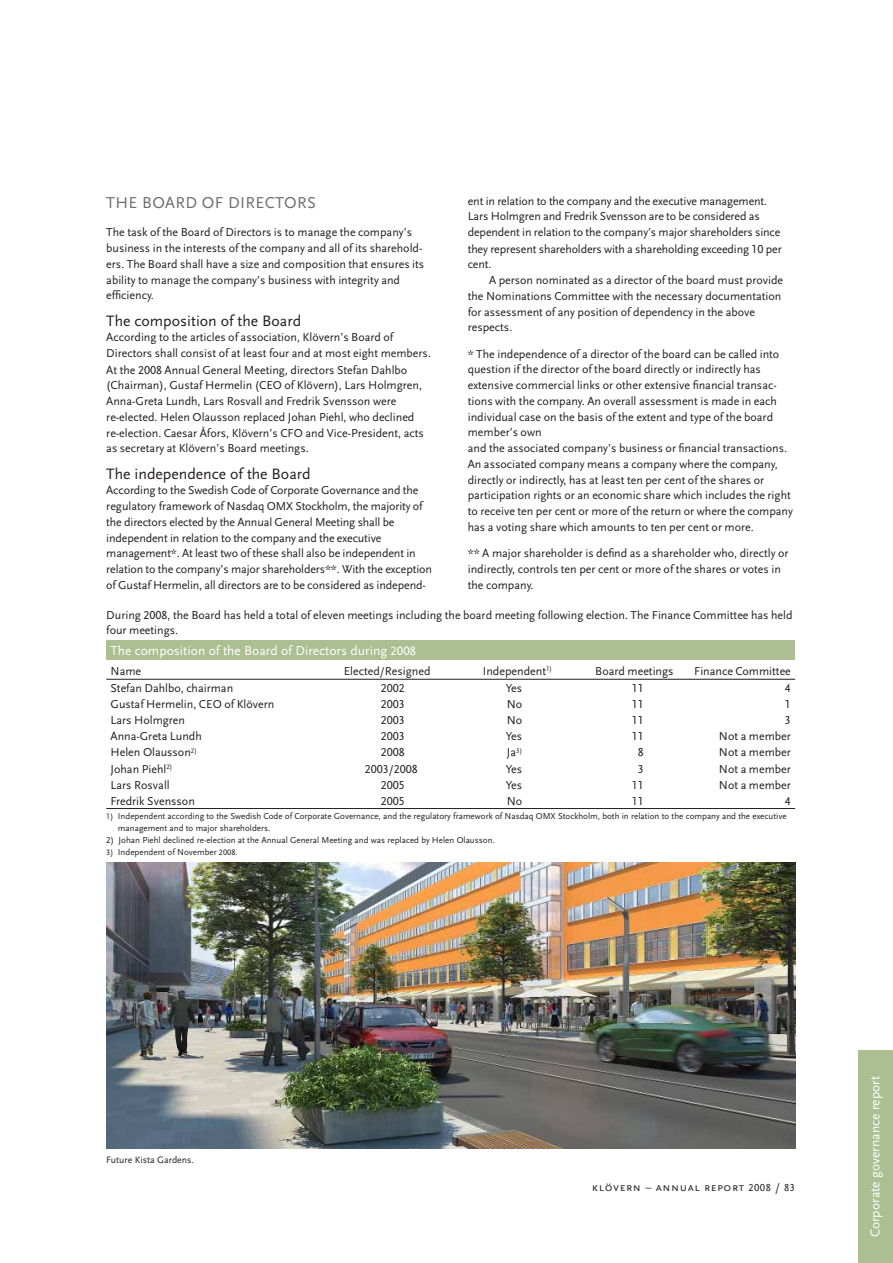
<style>
.page{position:relative;width:893px;height:1263px;background:#fff}
.page>*{position:absolute;margin:0;border:0;box-sizing:border-box;transform-origin:0 0}
.t1{font:16.5px "Scala Sans";letter-spacing:.02em;color:#6c6d70}
.t2{font:15.75px "Scala Sans";color:#231f20}
.t3{font:13.5px "Scala Sans";color:#fff}
.t4{font:12px/15.8px "Scala Sans";color:#231f20}
.t5{font:12px "Scala Sans Caps";color:#231f20}
.t6{font:12px "Scala Sans Caps";letter-spacing:.05em;color:#231f20}
.t7{font:9.75px "Scala Sans";color:#231f20}
.t8{font:9px/12px "Scala Sans";color:#231f20}
.s1{font-family:"Scala Sans Caps"}
.s2{font-family:"Scala Sans Caps";font-size:12.75px}
.s3{font-family:"Scala Sans Caps";font-size:8.25px}
.s4{font-size:10.5px}
.s5{font-family:"Scala Sans"}
</style>
<div class="page">
<div style="left:859px;top:1050px;width:34px;height:213px;background:#acbf92"></div>
<div style="left:106px;top:640px;width:689px;height:19px;background:#acbf92"></div>
<hr style="left:106px;top:808px;width:689px;height:1px;background:#231f20">
<hr style="left:106px;top:679px;width:689px;height:1px;background:#231f20">
<img style="left:106px;top:863px;width:689px;height:286px">
<p class="t4" style="left:468px;top:193px;width:315px">ent in relation to the company and the executive management.<br>Lars Holmgren and Fredrik Svensson are to be considered as dependent in relation to the company’s major shareholders since they represent shareholders with a shareholding exceeding <span class="s1">10</span> per cent.</p>
<p class="t4" style="left:468px;top:273px;width:317px;text-indent:21px">A person nominated as a director of the board must provide the Nominations Committee with the necessary documentation for assessment of any position of dependency in the above respects.</p>
<p class="t4" style="left:468px;top:346px;width:327px">* The independence of a director of the board can be called into question if the director of the board directly or indirectly has extensive commercial links or other extensive financial transac&shy;tions with the company. An overall assessment is made in each individual case on the basis of the extent and type of the board member’s own<br>and the associated company’s business or financial transactions.<br>An associated company means a company where the company, directly or indirectly, has at least ten per cent of the shares or participation rights or an economic share which includes the right to receive ten per cent or more of the return or where the company has a voting share which amounts to ten per cent or more.</p>
<p class="t4" style="left:468px;top:546px;width:322px">** A major shareholder is defind as a shareholder who, directly or indirectly, controls ten per cent or more of the shares or votes in the company.</p>
<p class="t4" style="left:106px;top:608px;width:688px;line-height:15px">During <span class="s1">2008,</span> the Board has held a total of eleven meetings including the board meeting following election. The Finance Committee has held four meetings.</p>
<p class="t3" style="left:111px;top:643px;width:307px">The composition of the Board of Directors during <span class="s2">2008</span></p>
<p class="t4" style="left:111px;top:663px;width:32px">Name</p>
<p class="t4" style="left:344px;top:663px;width:88px">Elected/Resigned</p>
<p class="t4" style="left:483px;top:663px;width:71px">Independent<sup>1)</sup></p>
<p class="t4" style="left:595px;top:663px;width:80px">Board meetings</p>
<p class="t4" style="left:694px;top:663px;width:98px">Finance Committee</p>
<p class="t4" style="left:111px;top:680px;width:124px">Stefan Dahlbo, chairman</p>
<p class="t5" style="left:381px;top:681px;width:25px">2002</p>
<p class="t4" style="left:506px;top:680px;width:18px">Yes</p>
<p class="t5" style="left:632px;top:681px;width:13px">11</p>
<p class="t5" style="left:785px;top:681px;width:7px">4</p>
<p class="t4" style="left:111px;top:696px;width:165px">Gustaf Hermelin, CEO of Klövern</p>
<p class="t5" style="left:381px;top:697px;width:25px">2003</p>
<p class="t4" style="left:507px;top:696px;width:17px">No</p>
<p class="t5" style="left:632px;top:697px;width:13px">11</p>
<p class="t5" style="left:785px;top:697px;width:7px">1</p>
<p class="t4" style="left:111px;top:713px;width:76px">Lars Holmgren</p>
<p class="t5" style="left:381px;top:713px;width:25px">2003</p>
<p class="t4" style="left:507px;top:713px;width:17px">No</p>
<p class="t5" style="left:632px;top:713px;width:13px">11</p>
<p class="t5" style="left:785px;top:713px;width:7px">3</p>
<p class="t4" style="left:111px;top:729px;width:93px">Anna-Greta Lundh</p>
<p class="t5" style="left:381px;top:729px;width:25px">2003</p>
<p class="t4" style="left:506px;top:729px;width:18px">Yes</p>
<p class="t5" style="left:632px;top:729px;width:13px">11</p>
<p class="t4" style="left:719px;top:729px;width:73px">Not a member</p>
<p class="t4" style="left:111px;top:745px;width:88px">Helen Olausson<sup>2)</sup></p>
<p class="t5" style="left:381px;top:745px;width:25px">2008</p>
<p class="t4" style="left:507px;top:745px;width:17px">Ja<sup>3)</sup></p>
<p class="t5" style="left:638px;top:745px;width:7px">8</p>
<p class="t4" style="left:719px;top:745px;width:73px">Not a member</p>
<p class="t4" style="left:111px;top:761px;width:63px">Johan Piehl<sup>2)</sup></p>
<p class="t5" style="left:365px;top:761px;width:54px">2003/2008</p>
<p class="t4" style="left:506px;top:761px;width:18px">Yes</p>
<p class="t5" style="left:638px;top:761px;width:7px">3</p>
<p class="t4" style="left:719px;top:761px;width:73px">Not a member</p>
<p class="t4" style="left:111px;top:777px;width:61px">Lars Rosvall</p>
<p class="t5" style="left:381px;top:778px;width:25px">2005</p>
<p class="t4" style="left:506px;top:777px;width:18px">Yes</p>
<p class="t5" style="left:632px;top:778px;width:13px">11</p>
<p class="t4" style="left:719px;top:777px;width:73px">Not a member</p>
<p class="t4" style="left:111px;top:793px;width:86px">Fredrik Svensson</p>
<p class="t5" style="left:381px;top:794px;width:25px">2005</p>
<p class="t4" style="left:507px;top:793px;width:17px">No</p>
<p class="t5" style="left:632px;top:794px;width:13px">11</p>
<p class="t5" style="left:785px;top:794px;width:7px">4</p>
<p class="t8" style="left:118px;top:810px;width:670px;text-indent:-12px"><span class="s3">1)</span> Independent according to the Swedish Code of Corporate Governance, and the regulatory framework of Nasdaq OMX Stockholm, both in relation to the company and the executive management and to major shareholders.</p>
<p class="t8" style="left:106px;top:834px;width:390px"><span class="s1">2)</span> Johan Piehl declined re-election at the Annual General Meeting and was replaced by Helen Olausson.</p>
<p class="t8" style="left:106px;top:846px;width:133px"><span class="s3">3)</span> Independent of November <span class="s3">2008.</span></p>
<h1 class="t1" style="left:106px;top:194px;width:211px">THE BOARD OF DIRECTORS</h1>
<p class="t4" style="left:106px;top:225px;width:320px">The task of the Board of Directors is to manage the company’s business in the interests of the company and all of its sharehold&shy;ers. The Board shall have a size and composition that ensures its ability to manage the company’s business with integrity and efficiency.</p>
<h2 class="t2" style="left:106px;top:313px;width:196px">The composition of the Board</h2>
<p class="t4" style="left:106px;top:330px;width:326px">According to the articles of association, Klövern’s Board of Directors shall consist of at least four and at most eight members.<br>At the <span class="s1">2008</span> Annual General Meeting, directors Stefan Dahlbo (Chairman), Gustaf Hermelin (CEO of Klövern), Lars Holmgren, Anna-Greta Lundh, Lars Rosvall and Fredrik Svensson were re-elected. Helen Olausson replaced Johan Piehl, who declined re-election. Caesar Åfors, Klövern’s CFO and Vice-President, acts as secretary at Klövern’s Board meetings.</p>
<h2 class="t2" style="left:106px;top:466px;width:206px">The independence of the Board</h2>
<p class="t4" style="left:106px;top:483px;width:327px">According to the Swedish Code of Corporate Governance and the regulatory framework of Nasdaq OMX Stockholm, the majority of the directors elected by the Annual General Meeting shall be independent in relation to the company and the executive management*. At least two of these shall also be independent in relation to the company’s major shareholders**. With the exception of Gustaf Hermelin, all directors are to be considered as independ-</p>
<p class="t7" style="left:106px;top:1155px;width:89px">Future Kista Gardens.</p>
<p class="t6" style="left:592px;top:1180px;width:205px">klövern – annual report <span class="s4">2008</span> <span class="s5">/</span> <span class="s4">83</span></p>
<p class="t3" style="left:868px;top:1237px;width:162px;rotate:-90deg">Corporate governance report</p>
</div>
